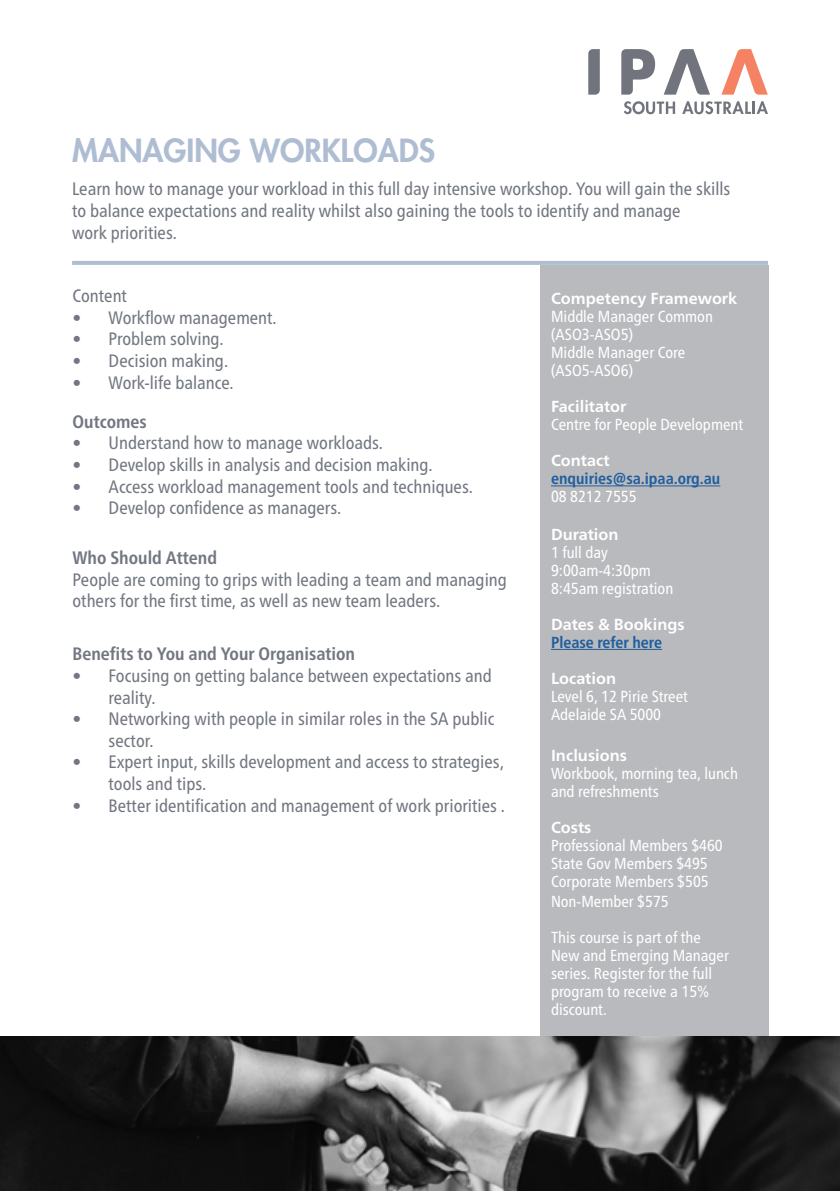
<style>
.page{position:relative;width:840px;height:1191px;background:#fff}
.page>*{position:absolute;margin:0;border:0;box-sizing:border-box;transform-origin:0 0}
.t1{font:800 31px "Futura Std";color:#afbdd3}
.t2{font:condensed 18px/21.6px "Frutiger Neue LT Pro";color:#727781}
.t3{font:700 condensed 18px "Frutiger Neue LT Pro";color:#727781}
.t4{font:condensed 16px/18px "Frutiger Neue LT Pro";color:#fff}
.t5{font:700 16px "Frutiger Neue LT Pro";color:#fff}
.t6{font:700 condensed 16px "Frutiger Neue LT Pro";color:#215e9e}
</style>
<div class="page">
<div style="left:540px;top:265px;width:228px;height:771px;background:#b9babd"></div>
<hr style="left:72px;top:261px;width:695px;height:4px;background:#afbdd3">
<hr style="left:550px;top:485px;width:170px;height:1px;background:#215e9e">
<hr style="left:550px;top:649px;width:111px;height:1px;background:#215e9e">
<svg style="left:588px;top:49px;width:11px;height:46px"></svg>
<svg style="left:621px;top:49px;width:33px;height:46px"></svg>
<svg style="left:663px;top:49px;width:46px;height:46px"></svg>
<svg style="left:721px;top:49px;width:46px;height:46px"></svg>
<svg style="left:624px;top:101px;width:50px;height:13px"></svg>
<svg style="left:682px;top:101px;width:85px;height:13px"></svg>
<img style="left:0;top:1036px;width:839px;height:155px">
<h1 class="t1" style="left:72px;top:131px;width:364px">MANAGING WORKLOADS</h1>
<p class="t2" style="left:72px;top:178px;width:659px">Learn how to manage your workload in this full day intensive workshop. You will gain the skills to balance expectations and reality whilst also gaining the tools to identify and manage<br>work priorities.</p>
<p class="t2" style="left:72px;top:285px;width:56px">Content</p>
<p class="t2" style="left:72px;top:307px;width:205px">• Workflow management.</p>
<p class="t2" style="left:72px;top:328px;width:153px">• Problem solving.</p>
<p class="t2" style="left:72px;top:350px;width:157px">• Decision making.</p>
<p class="t2" style="left:72px;top:371px;width:163px">• Work-life balance.</p>
<p class="t3" style="left:72px;top:411px;width:76px">Outcomes</p>
<p class="t2" style="left:72px;top:432px;width:312px">• Understand how to manage workloads.</p>
<p class="t2" style="left:72px;top:454px;width:361px">• Develop skills in analysis and decision making.</p>
<p class="t2" style="left:72px;top:475px;width:401px">• Access workload management tools and techniques.</p>
<p class="t2" style="left:72px;top:497px;width:270px">• Develop confidence as managers.</p>
<p class="t3" style="left:72px;top:547px;width:146px">Who Should Attend</p>
<p class="t2" style="left:72px;top:568px;width:435px">People are coming to grips with leading a team and managing others for the first time, as well as new team leaders.</p>
<p class="t3" style="left:72px;top:643px;width:284px">Benefits to You and Your Organisation</p>
<p class="t2" style="left:108px;top:665px;width:384px;text-indent:-36px">• Focusing on getting balance between expectations and reality.</p>
<p class="t2" style="left:108px;top:708px;width:387px;text-indent:-36px">• Networking with people in similar roles in the SA public sector.</p>
<p class="t2" style="left:108px;top:751px;width:396px;text-indent:-36px">• Expert input, skills development and access to strategies, tools and tips.</p>
<p class="t2" style="left:72px;top:794px;width:434px">• Better identification and management of work priorities .</p>
<p class="t5" style="left:550px;top:289px;width:188px">Competency Framework</p>
<p class="t4" style="left:550px;top:307px;width:163px">Middle Manager Common (ASO3-ASO5)<br>Middle Manager Core (ASO5-ASO6)</p>
<p class="t5" style="left:550px;top:397px;width:77px">Facilitator</p>
<p class="t4" style="left:550px;top:415px;width:193px">Centre for People Development</p>
<p class="t5" style="left:550px;top:451px;width:60px">Contact</p>
<p class="t6" style="left:550px;top:469px;width:171px">enquiries@sa.ipaa.org.au</p>
<p class="t4" style="left:550px;top:487px;width:87px">08 8212 7555</p>
<p class="t5" style="left:550px;top:525px;width:69px">Duration</p>
<p class="t4" style="left:550px;top:543px;width:124px">1 full day<br>9:00am-4:30pm<br>8:45am registration</p>
<p class="t5" style="left:550px;top:615px;width:135px">Dates &amp; Bookings</p>
<p class="t6" style="left:550px;top:633px;width:112px">Please refer here</p>
<p class="t5" style="left:550px;top:669px;width:67px">Location</p>
<p class="t4" style="left:550px;top:687px;width:138px">Level 6, 12 Pirie Street<br>Adelaide SA 5000</p>
<p class="t5" style="left:550px;top:746px;width:77px">Inclusions</p>
<p class="t4" style="left:550px;top:764px;width:188px">Workbook, morning tea, lunch and refreshments</p>
<p class="t5" style="left:550px;top:818px;width:42px">Costs</p>
<p class="t4" style="left:550px;top:836px;width:173px">Professional Members $460<br>State Gov Members $495<br>Corporate Members $505</p>
<p class="t4" style="left:550px;top:892px;width:119px">Non-Member $575</p>
<p class="t4" style="left:550px;top:928px;width:179px">This course is part of the<br>New and Emerging Manager series. Register for the full program to receive a 15% discount.</p>
</div>
